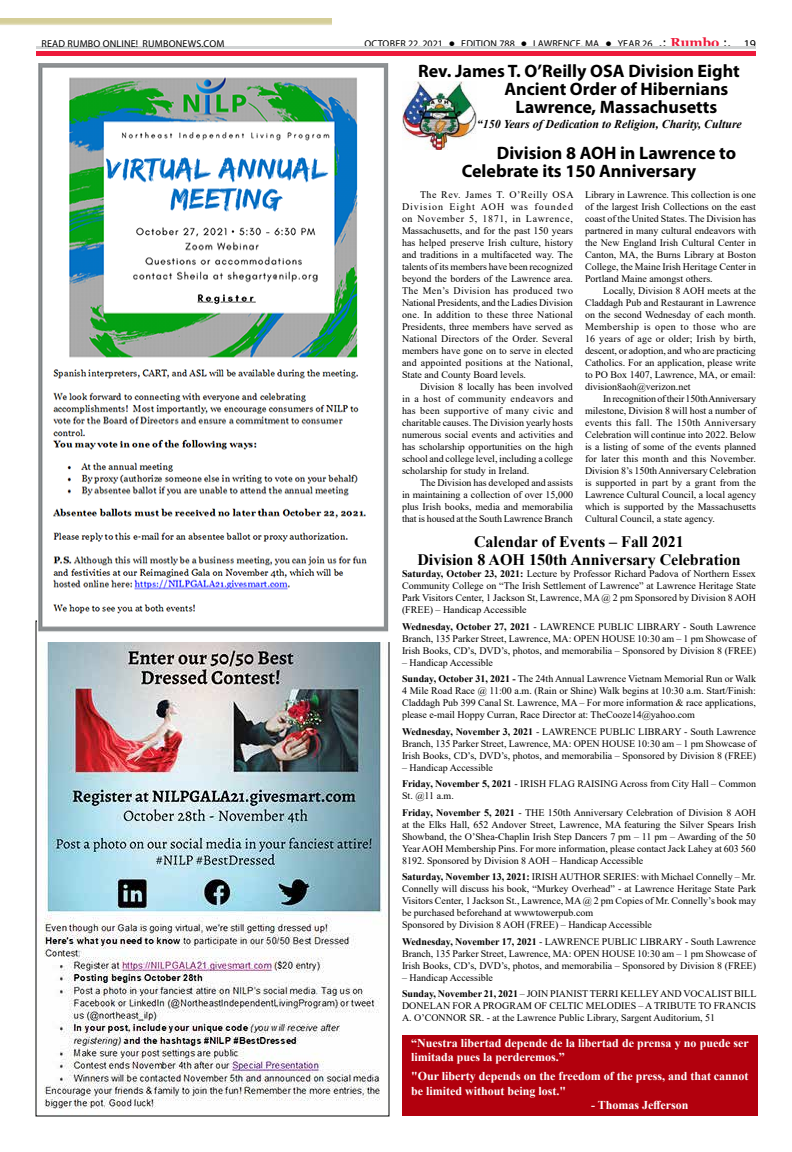
<style>
.page{position:relative;width:792px;height:1152px;background:#fff}
.page>*{position:absolute;margin:0;border:0;box-sizing:border-box;transform-origin:0 0}
.t1{font:700 18px/18px "Myriad Pro";color:#000}
.t2{font:700 16px/18px "Times New Roman";color:#000;text-align:center}
.t3{font:700 12px/14.4px "Times New Roman";color:#fff}
.t4{font:italic 700 12px "Times New Roman";color:#000}
.t5{font:10px/12px "Times New Roman";color:#000;text-align:justify}
.t6{font:10px "Myriad Pro";letter-spacing:.02em;color:#000}
.s1{font-family:"Tahoma";font-weight:700;color:#fff}
.s2{font-family:"Tahoma";font-size:12px}
.s3{font-family:"Georgia";font-weight:700;font-size:13px;color:#ed1a3b}
.s4{font-size:12px}
.s5{font-weight:700}
</style>
<div class="page">
<hr style="left:36px;top:52px;width:720px;height:4px;background:#ed1a3b">
<hr style="left:36px;top:46px;width:720px;height:3px;background:#d1d3d4">
<div style="left:402px;top:1035px;width:356px;height:80px;background:#b2000d"></div>
<svg style="left:0;top:18px;width:331px;height:7px;fill:#d5ce99"></svg>
<img style="left:44px;top:642px;width:342px;height:467px">
<img style="left:38px;top:64px;width:351px;height:568px">
<img style="left:402px;top:82px;width:75px;height:68px">
<p class="t6" style="left:41px;top:37px;width:185px">READ RUMBO ONLINE! RUMBONEWS.COM</p>
<p class="t6" style="left:364px;top:37px;width:393px">OCTOBER 22, 2021 <span class="s1">•</span> EDITION 788 <span class="s1">•</span> LAWRENCE, MA <span class="s1">•</span> YEAR 26 <span class="s2">.:</span> <span class="s3">Rumbo</span> <span class="s2">:.</span> <span class="s4">19</span></p>
<h1 class="t1" style="left:418px;top:62px;width:323px">Rev. James T. O’Reilly OSA Division Eight</h1>
<h1 class="t1" style="left:504px;top:80px;width:225px">Ancient Order of Hibernians</h1>
<h1 class="t1" style="left:516px;top:98px;width:203px">Lawrence, Massachusetts</h1>
<p class="t4" style="left:477px;top:115px;width:267px">“150 Years of Dedication to Religion, Charity, Culture</p>
<h1 class="t1" style="left:462px;top:143px;width:276px;text-indent:35px">Division 8 AOH in Lawrence to<br>Celebrate its 150 Anniversary</h1>
<p class="t5" style="left:402px;top:189px;width:173px;text-indent:18px">The Rev. James T. O’Reilly OSA Division Eight AOH was founded on November 5, 1871, in Lawrence, Massachusetts, and for the past 150 years has helped preserve Irish culture, history and traditions in a multifaceted way. The talents of its members have been recognized beyond the borders of the Lawrence area.<br>The Men’s Division has produced two National Presidents, and the Ladies Division one. In addition to these three National Presidents, three members have served as National Directors of the Order. Several members have gone on to serve in elected and appointed positions at the National, State and County Board levels.</p>
<p class="t5" style="left:402px;top:381px;width:173px;text-indent:18px">Division 8 locally has been involved in a host of community endeavors and has been supportive of many civic and charitable causes. The Division yearly hosts numerous social events and activities and has scholarship opportunities on the high school and college level, including a college scholarship for study in Ireland.</p>
<p class="t5" style="left:402px;top:477px;width:173px;text-indent:18px">The Division has developed and assists in maintaining a collection of over 15,000 plus Irish books, media and memorabilia that is housed at the South Lawrence Branch</p>
<p class="t5" style="left:585px;top:189px;width:173px">Library in Lawrence. This collection is one of the largest Irish Collections on the east coast of the United States. The Division has partnered in many cultural endeavors with the New England Irish Cultural Center in Canton, MA, the Burns Library at Boston College, the Maine Irish Heritage Center in Portland Maine amongst others.</p>
<p class="t5" style="left:585px;top:285px;width:173px;text-indent:18px">Locally, Division 8 AOH meets at the Claddagh Pub and Restaurant in Lawrence on the second Wednesday of each month.<br>Membership is open to those who are 16 years of age or older; Irish by birth, descent, or adoption, and who are practicing Catholics. For an application, please write to PO Box 1407, Lawrence, MA, or email: division8aoh@verizon.net</p>
<p class="t5" style="left:585px;top:393px;width:173px;text-indent:18px">In recognition of their 150th Anniversary milestone, Division 8 will host a number of events this fall. The 150th Anniversary Celebration will continue into 2022. Below is a listing of some of the events planned for later this month and this November.<br>Division 8’s 150th Anniversary Celebration is supported in part by a grant from the Lawrence Cultural Council, a local agency which is supported by the Massachusetts Cultural Council, a state agency.</p>
<h2 class="t2" style="left:417px;top:532px;width:325px">Calendar of Events – Fall 2021<br>Division 8 AOH 150th Anniversary Celebration</h2>
<p class="t5" style="left:402px;top:568px;width:356px"><span class="s5">Saturday, October 23, 2021:</span> Lecture by Professor Richard Padova of Northern Essex Community College on “The Irish Settlement of Lawrence” at Lawrence Heritage State Park Visitors Center, 1 Jackson St, Lawrence, MA @ 2 pm Sponsored by Division 8 AOH (FREE) – Handicap Accessible</p>
<p class="t5" style="left:402px;top:620px;width:356px"><span class="s5">Wednesday, October 27, 2021</span> - LAWRENCE PUBLIC LIBRARY - South Lawrence Branch, 135 Parker Street, Lawrence, MA: OPEN HOUSE 10:30 am – 1 pm Showcase of Irish Books, CD’s, DVD’s, photos, and memorabilia – Sponsored by Division 8 (FREE)</p>
<p class="t5" style="left:402px;top:654px;width:356px;line-height:16.5px">– Handicap Accessible<br><span class="s5">Sunday, October 31, 2021 -</span> The 24th Annual Lawrence Vietnam Memorial Run or Walk</p>
<p class="t5" style="left:402px;top:685px;width:356px">4 Mile Road Race @ 11:00 a.m. (Rain or Shine) Walk begins at 10:30 a.m. Start/Finish:<br>Claddagh Pub 399 Canal St. Lawrence, MA – For more information &amp; race applications, please e-mail Hoppy Curran, Race Director at: TheCooze14@yahoo.com</p>
<p class="t5" style="left:402px;top:725px;width:356px"><span class="s5">Wednesday, November 3, 2021</span> - LAWRENCE PUBLIC LIBRARY - South Lawrence Branch, 135 Parker Street, Lawrence, MA: OPEN HOUSE 10:30 am – 1 pm Showcase of Irish Books, CD’s, DVD’s, photos, and memorabilia – Sponsored by Division 8 (FREE)</p>
<p class="t5" style="left:402px;top:759px;width:356px;line-height:16.5px">– Handicap Accessible<br><span class="s5">Friday, November 5, 2021</span> - IRISH FLAG RAISING Across from City Hall – Common</p>
<p class="t5" style="left:402px;top:787px;width:355px;line-height:16.5px">St. @11 a.m.<br><span class="s5">Friday, November 5, 2021</span> - THE 150th Anniversary Celebration of Division 8 AOH</p>
<p class="t5" style="left:402px;top:818px;width:356px">at the Elks Hall, 652 Andover Street, Lawrence, MA featuring the Silver Spears Irish Showband, the O’Shea-Chaplin Irish Step Dancers 7 pm – 11 pm – Awarding of the 50<br>Year AOH Membership Pins. For more information, please contact Jack Lahey at 603 560<br>8192. Sponsored by Division 8 AOH – Handicap Accessible</p>
<p class="t5" style="left:402px;top:871px;width:356px;text-align:left"><span class="s5">Saturday, November 13, 2021:</span> IRISH AUTHOR SERIES: with Michael Connelly – Mr.<br>Connelly will discuss his book, “Murkey Overhead” - at Lawrence Heritage State Park Visitors Center, 1 Jackson St., Lawrence, MA @ 2 pm Copies of Mr. Connelly’s book may be purchased beforehand at wwwtowerpub.com<br>Sponsored by Division 8 AOH (FREE) – Handicap Accessible</p>
<p class="t5" style="left:402px;top:935px;width:356px"><span class="s5">Wednesday, November 17, 2021</span> - LAWRENCE PUBLIC LIBRARY - South Lawrence Branch, 135 Parker Street, Lawrence, MA: OPEN HOUSE 10:30 am – 1 pm Showcase of Irish Books, CD’s, DVD’s, photos, and memorabilia – Sponsored by Division 8 (FREE)</p>
<p class="t5" style="left:402px;top:969px;width:356px;line-height:16.5px">– Handicap Accessible<br><span class="s5">Sunday, November 21, 2021</span> – JOIN PIANIST TERRI KELLEY AND VOCALIST BILL</p>
<p class="t5" style="left:402px;top:1000px;width:355px">DONELAN FOR A PROGRAM OF CELTIC MELODIES – A TRIBUTE TO FRANCIS<br>A. O’CONNOR SR. - at the Lawrence Public Library, Sargent Auditorium, 51</p>
<p class="t3" style="left:411px;top:1035px;width:339px">“Nuestra libertad depende de la libertad de prensa y no puede ser limitada pues la perderemos.”</p>
<p class="t3" style="left:411px;top:1069px;width:339px">"Our liberty depends on the freedom of the press, and that cannot be limited without being lost."</p>
<p class="t3" style="left:591px;top:1097px;width:99px">- Thomas Jefferson</p>
</div>
